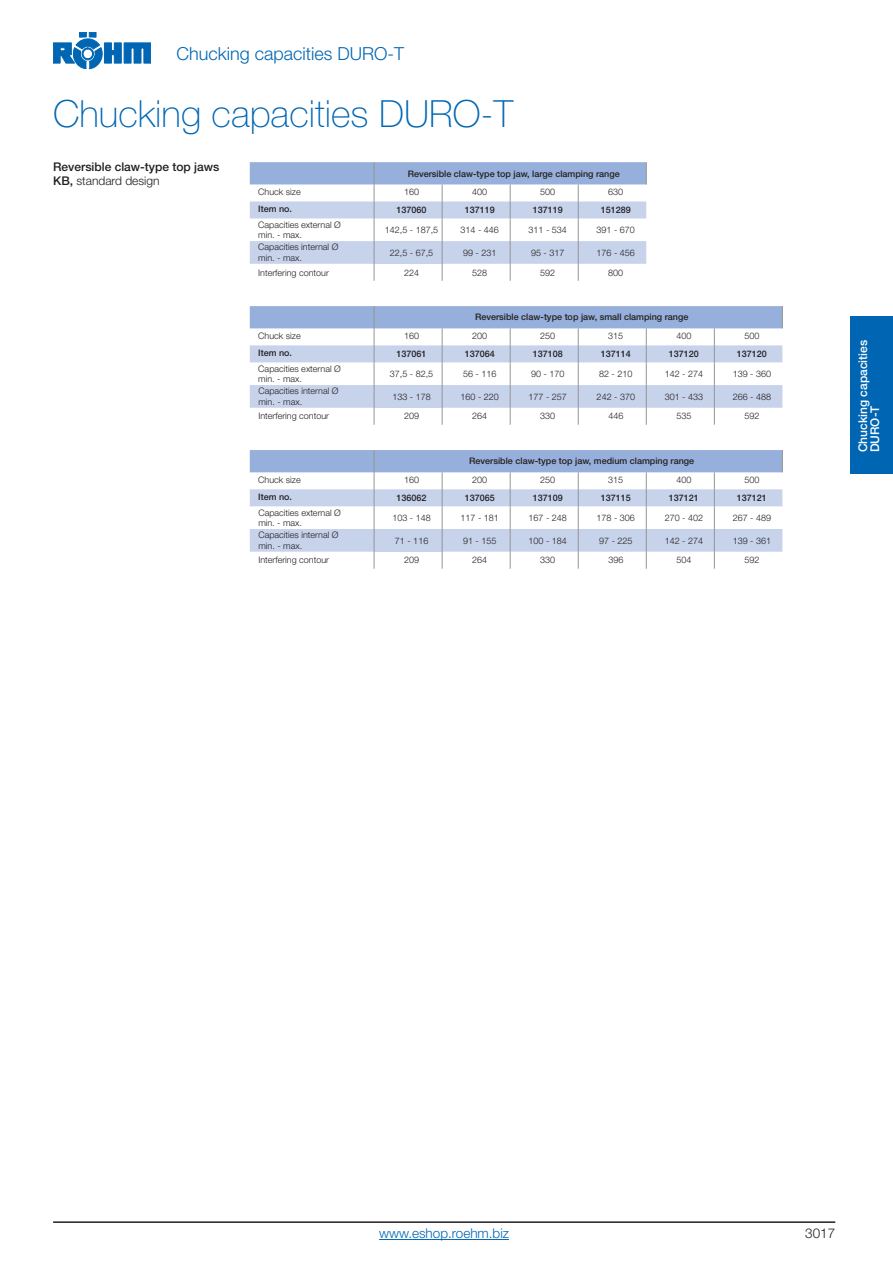
<style>
.page{position:relative;width:893px;height:1263px;background:#fff}
.page>*{position:absolute;margin:0;border:0;box-sizing:border-box;transform-origin:0 0}
.t1{font:100 37.5px "Helvetica Neue LT Std";color:#0066b3}
.t2{font:300 18px "Helvetica Neue LT Std";color:#0066b3}
.t3{font:300 13.5px "Helvetica Neue LT Std";color:#0066b3}
.t4{font:300 13.5px "Helvetica Neue LT Std";color:#231f20}
.t5{font:500 12px/14.4px "Helvetica Neue LT Std";color:#231f20}
.t6{font:500 12px/12px "Helvetica Neue LT Std";color:#fff}
.t7{font:300 9px/10.5px "Helvetica Neue LT Std";color:#231f20}
.t8{font:500 9px "Helvetica Neue LT Std";color:#231f20}
.s1{font-weight:300}
</style>
<div class="page">
<svg style="left:53px;top:32px;width:98px;height:37px"></svg>
<div style="left:82px;top:48px;width:12px;height:12px;border:1px solid #0066b3;border-radius:50%"></div>
<div style="left:83px;top:49px;width:10px;height:10px;border:1px solid #0066b3;border-radius:50%"></div>
<hr style="left:53px;top:1221px;width:782px;height:2px;background:#231f20">
<div style="left:850px;top:316px;width:43px;height:158px;background:#0066b3"></div>
<svg style="left:250px;top:162px;width:397px;height:119px"></svg>
<svg style="left:250px;top:306px;width:533px;height:119px"></svg>
<svg style="left:250px;top:450px;width:533px;height:119px"></svg>
<hr style="left:379px;top:1239px;width:130px;height:1px;background:#0066b3">
<h2 class="t2" style="left:176px;top:47px;width:229px">Chucking capacities DURO-T</h2>
<h1 class="t1" style="left:53px;top:100px;width:462px">Chucking capacities DURO-T</h1>
<h3 class="t5" style="left:53px;top:160px;width:168px">Reversible claw-type top jaws<br>KB, <span class="s1">standard design</span></h3>
<p class="t8" style="left:408px;top:170px;width:214px">Reversible claw-type top jaw, large clamping range</p>
<p class="t7" style="left:258px;top:187px;width:44px">Chuck size</p>
<p class="t7" style="left:404px;top:187px;width:17px">160</p>
<p class="t7" style="left:472px;top:187px;width:17px">400</p>
<p class="t7" style="left:540px;top:187px;width:17px">500</p>
<p class="t7" style="left:608px;top:187px;width:17px">630</p>
<p class="t8" style="left:258px;top:205px;width:35px">Item no.</p>
<p class="t8" style="left:397px;top:207px;width:32px">137060</p>
<p class="t8" style="left:465px;top:207px;width:32px">137119</p>
<p class="t8" style="left:533px;top:207px;width:32px">137119</p>
<p class="t8" style="left:601px;top:207px;width:32px">151289</p>
<p class="t7" style="left:258px;top:220px;width:84px">Capacities external Ø min. - max.</p>
<p class="t7" style="left:385px;top:225px;width:55px">142,5 - 187,5</p>
<p class="t7" style="left:460px;top:225px;width:40px">314 - 446</p>
<p class="t7" style="left:528px;top:225px;width:40px">311 - 534</p>
<p class="t7" style="left:597px;top:225px;width:40px">391 - 670</p>
<p class="t7" style="left:258px;top:243px;width:82px">Capacities internal Ø min. - max.</p>
<p class="t7" style="left:390px;top:248px;width:45px">22,5 - 67,5</p>
<p class="t7" style="left:463px;top:248px;width:35px">99 - 231</p>
<p class="t7" style="left:531px;top:248px;width:35px">95 - 317</p>
<p class="t7" style="left:597px;top:248px;width:40px">176 - 456</p>
<p class="t7" style="left:258px;top:268px;width:72px">Interfering contour</p>
<p class="t7" style="left:404px;top:268px;width:17px">224</p>
<p class="t7" style="left:472px;top:268px;width:17px">528</p>
<p class="t7" style="left:540px;top:268px;width:17px">592</p>
<p class="t7" style="left:608px;top:268px;width:17px">800</p>
<p class="t8" style="left:475px;top:314px;width:215px">Reversible claw-type top jaw, small clamping range</p>
<p class="t7" style="left:258px;top:331px;width:44px">Chuck size</p>
<p class="t7" style="left:404px;top:331px;width:17px">160</p>
<p class="t7" style="left:472px;top:331px;width:17px">200</p>
<p class="t7" style="left:540px;top:331px;width:17px">250</p>
<p class="t7" style="left:608px;top:331px;width:17px">315</p>
<p class="t7" style="left:676px;top:331px;width:17px">400</p>
<p class="t7" style="left:744px;top:331px;width:17px">500</p>
<p class="t8" style="left:258px;top:349px;width:35px">Item no.</p>
<p class="t8" style="left:397px;top:351px;width:32px">137061</p>
<p class="t8" style="left:465px;top:351px;width:32px">137064</p>
<p class="t8" style="left:533px;top:351px;width:32px">137108</p>
<p class="t8" style="left:601px;top:351px;width:32px">137114</p>
<p class="t8" style="left:669px;top:351px;width:32px">137120</p>
<p class="t8" style="left:737px;top:351px;width:32px">137120</p>
<p class="t7" style="left:258px;top:364px;width:84px">Capacities external Ø min. - max.</p>
<p class="t7" style="left:390px;top:369px;width:45px">37,5 - 82,5</p>
<p class="t7" style="left:463px;top:369px;width:35px">56 - 116</p>
<p class="t7" style="left:531px;top:369px;width:35px">90 - 170</p>
<p class="t7" style="left:599px;top:369px;width:35px">82 - 210</p>
<p class="t7" style="left:665px;top:369px;width:40px">142 - 274</p>
<p class="t7" style="left:733px;top:369px;width:40px">139 - 360</p>
<p class="t7" style="left:258px;top:387px;width:82px">Capacities internal Ø min. - max.</p>
<p class="t7" style="left:392px;top:392px;width:40px">133 - 178</p>
<p class="t7" style="left:460px;top:392px;width:40px">160 - 220</p>
<p class="t7" style="left:529px;top:392px;width:40px">177 - 257</p>
<p class="t7" style="left:597px;top:392px;width:40px">242 - 370</p>
<p class="t7" style="left:665px;top:392px;width:40px">301 - 433</p>
<p class="t7" style="left:733px;top:392px;width:40px">266 - 488</p>
<p class="t7" style="left:258px;top:412px;width:72px">Interfering contour</p>
<p class="t7" style="left:404px;top:412px;width:17px">209</p>
<p class="t7" style="left:472px;top:412px;width:17px">264</p>
<p class="t7" style="left:540px;top:412px;width:17px">330</p>
<p class="t7" style="left:608px;top:412px;width:17px">446</p>
<p class="t7" style="left:676px;top:412px;width:17px">535</p>
<p class="t7" style="left:744px;top:412px;width:17px">592</p>
<p class="t8" style="left:469px;top:458px;width:226px">Reversible claw-type top jaw, medium clamping range</p>
<p class="t7" style="left:258px;top:475px;width:44px">Chuck size</p>
<p class="t7" style="left:404px;top:475px;width:17px">160</p>
<p class="t7" style="left:472px;top:475px;width:17px">200</p>
<p class="t7" style="left:540px;top:475px;width:17px">250</p>
<p class="t7" style="left:608px;top:475px;width:17px">315</p>
<p class="t7" style="left:676px;top:475px;width:17px">400</p>
<p class="t7" style="left:744px;top:475px;width:17px">500</p>
<p class="t8" style="left:258px;top:493px;width:35px">Item no.</p>
<p class="t8" style="left:397px;top:495px;width:32px">136062</p>
<p class="t8" style="left:465px;top:495px;width:32px">137065</p>
<p class="t8" style="left:533px;top:495px;width:32px">137109</p>
<p class="t8" style="left:601px;top:495px;width:32px">137115</p>
<p class="t8" style="left:669px;top:495px;width:32px">137121</p>
<p class="t8" style="left:737px;top:495px;width:32px">137121</p>
<p class="t7" style="left:258px;top:508px;width:84px">Capacities external Ø min. - max.</p>
<p class="t7" style="left:392px;top:513px;width:40px">103 - 148</p>
<p class="t7" style="left:460px;top:513px;width:40px">117 - 181</p>
<p class="t7" style="left:528px;top:513px;width:40px">167 - 248</p>
<p class="t7" style="left:597px;top:513px;width:40px">178 - 306</p>
<p class="t7" style="left:665px;top:513px;width:40px">270 - 402</p>
<p class="t7" style="left:733px;top:513px;width:40px">267 - 489</p>
<p class="t7" style="left:258px;top:531px;width:82px">Capacities internal Ø min. - max.</p>
<p class="t7" style="left:395px;top:536px;width:35px">71 - 116</p>
<p class="t7" style="left:463px;top:536px;width:35px">91 - 155</p>
<p class="t7" style="left:529px;top:536px;width:40px">100 - 184</p>
<p class="t7" style="left:599px;top:536px;width:35px">97 - 225</p>
<p class="t7" style="left:665px;top:536px;width:40px">142 - 274</p>
<p class="t7" style="left:733px;top:536px;width:40px">139 - 361</p>
<p class="t7" style="left:258px;top:556px;width:72px">Interfering contour</p>
<p class="t7" style="left:404px;top:556px;width:17px">209</p>
<p class="t7" style="left:472px;top:556px;width:17px">264</p>
<p class="t7" style="left:540px;top:556px;width:17px">330</p>
<p class="t7" style="left:608px;top:556px;width:17px">396</p>
<p class="t7" style="left:676px;top:556px;width:17px">504</p>
<p class="t7" style="left:744px;top:556px;width:17px">592</p>
<h3 class="t6" style="left:858px;top:452px;width:114px;rotate:-90deg">Chucking capacities<br>DURO-T</h3>
<h3 class="t3" style="left:379px;top:1229px;width:131px">www.eshop.roehm.biz</h3>
<h3 class="t4" style="left:805px;top:1229px;width:32px">3017</h3>
</div>
